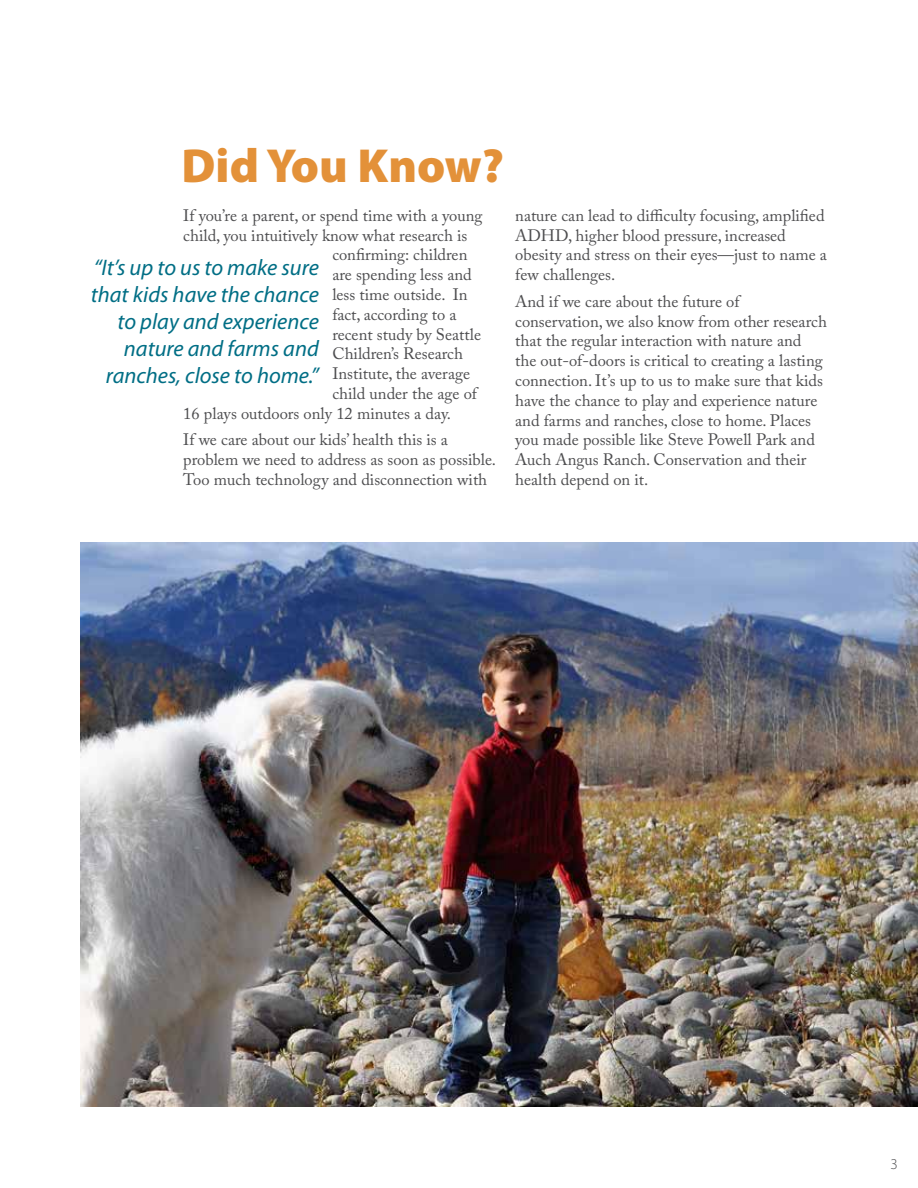
<style>
.page{position:relative;width:918px;height:1188px;background:#fff}
.page>*{position:absolute;margin:0;border:0;box-sizing:border-box;transform-origin:0 0}
.t1{font:900 48px "Myriad Pro";color:#e39139}
.t2{font:italic 22.5px/27px "Myriad Pro";color:#006e85;text-align:right}
.t3{font:16.5px/19.8px "Adobe Caslon Pro";color:#4d4d4f}
.t4{font:300 15px "Myriad Pro";color:#4d4d4f}
</style>
<div class="page">
<img style="left:80px;top:543px;width:838px;height:564px">
<h1 class="t1" style="left:181px;top:134px;width:324px">Did You Know?</h1>
<p class="t3" style="left:183px;top:205px;width:301px">If you’re a parent, or spend time with a young</p>
<p class="t3" style="left:183px;top:225px;width:286px">child, you intuitively know what research is</p>
<p class="t3" style="left:332px;top:245px;width:137px">confirming: children</p>
<p class="t3" style="left:332px;top:265px;width:141px">are spending less and</p>
<p class="t3" style="left:332px;top:284px;width:137px">less time outside. In</p>
<p class="t3" style="left:332px;top:304px;width:126px">fact, according to a</p>
<p class="t3" style="left:332px;top:324px;width:150px">recent study by Seattle</p>
<p class="t3" style="left:332px;top:344px;width:132px">Children’s Research</p>
<p class="t3" style="left:332px;top:364px;width:139px">Institute, the average</p>
<p class="t3" style="left:332px;top:383px;width:146px">child under the age of</p>
<p class="t3" style="left:183px;top:403px;width:269px">16 plays outdoors only 12 minutes a day.</p>
<p class="t3" style="left:183px;top:430px;width:314px">If we care about our kids’ health this is a problem we need to address as soon as possible.<br>Too much technology and disconnection with</p>
<h2 class="t2" style="left:91px;top:254px;width:230px">“It’s up to us to make sure that kids have the chance to play and experience nature and farms and ranches, close to home.”</h2>
<p class="t3" style="left:515px;top:205px;width:313px">nature can lead to difficulty focusing, amplified ADHD, higher blood pressure, increased obesity and stress on their eyes—just to name a few challenges.</p>
<p class="t3" style="left:515px;top:291px;width:313px">And if we care about the future of conservation, we also know from other research that the regular interaction with nature and<br>the out-of-doors is critical to creating a lasting connection. It’s up to us to make sure that kids have the chance to play and experience nature and farms and ranches, close to home. Places you made possible like Steve Powell Park and Auch Angus Ranch. Conservation and their health depend on it.</p>
<p class="t4" style="left:890px;top:1155px;width:9px">3</p>
</div>
